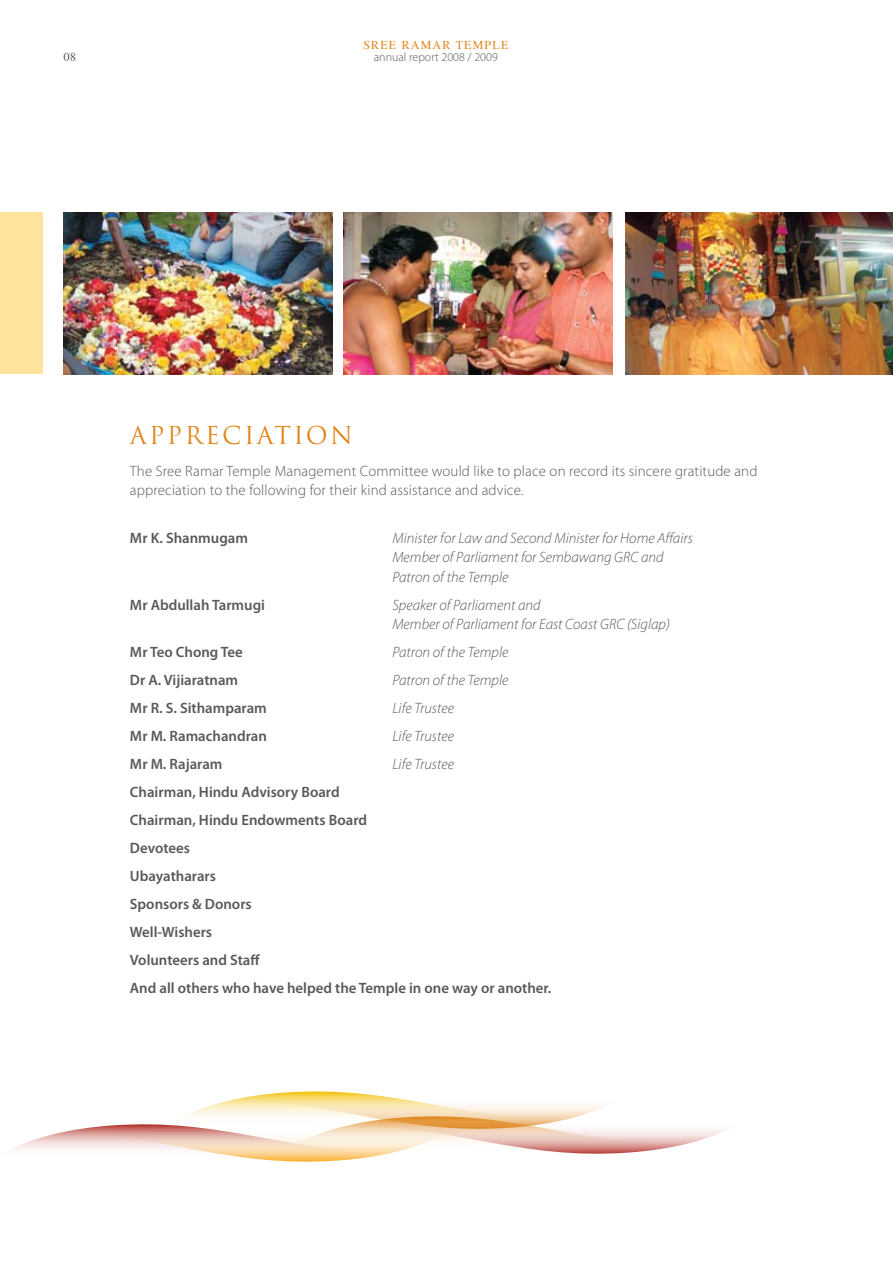
<style>
.page{position:relative;width:893px;height:1263px;background:#fff}
.page>*{position:absolute;margin:0;border:0;box-sizing:border-box;transform-origin:0 0}
.t1{font:24px "Trajan";letter-spacing:.1em;color:#e0861a}
.t2{font:600 15px/28px "Myriad Pro";color:#58595b}
.t3{font:italic 300 15px/19.5px "Myriad Pro";color:#58595b}
.t4{font:300 15px/19.5px "Myriad Pro";letter-spacing:.01em;color:#58595b}
.t5{font:300 12px "Myriad Pro";color:#58595b}
.t6{font:12px "Times";letter-spacing:.1em;color:#e0861a}
.t7{font:12px "Times";color:#58595b}
</style>
<div class="page">
<img style="left:344px;top:213px;width:268px;height:161px">
<img style="left:625px;top:213px;width:268px;height:161px">
<img style="left:64px;top:213px;width:268px;height:161px">
<div style="left:0;top:213px;width:43px;height:161px;background:#ffe29c"></div>
<svg style="left:13px;top:1091px;width:712px;height:71px"></svg>
<p class="t7" style="left:64px;top:46px;width:14px">08</p>
<p class="t6" style="left:363px;top:34px;width:146px">SREE RAMAR TEMPLE</p>
<p class="t5" style="left:374px;top:50px;width:126px">annual report 2008 / 2009</p>
<h1 class="t1" style="left:130px;top:420px;width:224px">APPRECIATION</h1>
<p class="t4" style="left:130px;top:461px;width:629px">The Sree Ramar Temple Management Committee would like to place on record its sincere gratitude and appreciation to the following for their kind assistance and advice.</p>
<p class="t2" style="left:130px;top:523px;width:120px">Mr K. Shanmugam</p>
<p class="t3" style="left:392px;top:528px;width:302px">Minister for Law and Second Minister for Home Affairs<br>Member of Parliament for Sembawang GRC and<br>Patron of the Temple</p>
<p class="t2" style="left:130px;top:590px;width:137px">Mr Abdullah Tarmugi</p>
<p class="t3" style="left:392px;top:595px;width:279px">Speaker of Parliament and<br>Member of Parliament for East Coast GRC (Siglap)</p>
<p class="t2" style="left:130px;top:638px;width:114px">Mr Teo Chong Tee</p>
<p class="t3" style="left:392px;top:642px;width:117px">Patron of the Temple</p>
<p class="t2" style="left:130px;top:666px;width:110px">Dr A. Vijiaratnam</p>
<p class="t3" style="left:392px;top:670px;width:117px">Patron of the Temple</p>
<p class="t2" style="left:130px;top:694px;width:138px">Mr R. S. Sithamparam</p>
<p class="t3" style="left:392px;top:698px;width:63px">Life Trustee</p>
<p class="t2" style="left:130px;top:722px;width:138px">Mr M. Ramachandran</p>
<p class="t3" style="left:392px;top:726px;width:63px">Life Trustee</p>
<p class="t2" style="left:130px;top:750px;width:94px">Mr M. Rajaram</p>
<p class="t3" style="left:392px;top:754px;width:63px">Life Trustee</p>
<p class="t2" style="left:130px;top:778px;width:423px">Chairman, Hindu Advisory Board<br>Chairman, Hindu Endowments Board<br>Devotees<br>Ubayatharars<br>Sponsors &amp; Donors<br>Well-Wishers<br>Volunteers and Staff<br>And all others who have helped the Temple in one way or another.</p>
</div>
